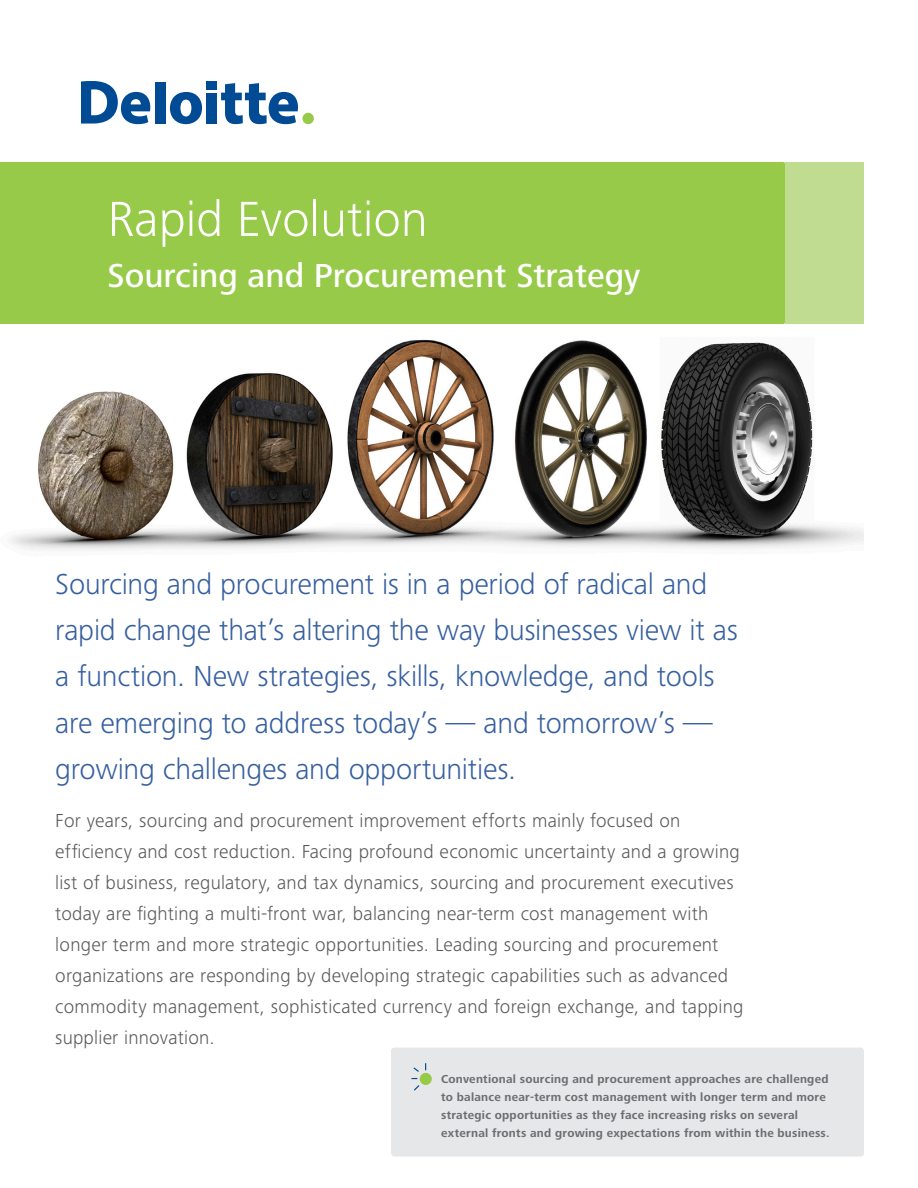
<style>
.page{position:relative;width:918px;height:1188px;background:#fff}
.page>*{position:absolute;margin:0;border:0;box-sizing:border-box;transform-origin:0 0}
.t1{font:300 51px "Frutiger Next Pro";color:#fff}
.subtitle{font:500 34.5px "Frutiger Next Pro";color:#fff}
.intro_paragraph{font:300 30px/46.2px "Frutiger Next Pro";letter-spacing:-.01em;color:#365fa0}
.body_copy_front_page{font:300 19.5px/30.9px "Frutiger Next Pro";letter-spacing:.01em;color:#57585a}
.sidebar_body{font:700 12px/18px "Frutiger Next Pro";letter-spacing:.02em;color:#6c6d70}
</style>
<div class="page">
<div style="left:155px;top:82px;width:10px;height:41px;background:#014a94"></div>
<svg style="left:170px;top:92px;width:32px;height:32px"></svg>
<div style="left:207px;top:93px;width:10px;height:30px;background:#014a94"></div>
<div style="left:207px;top:82px;width:10px;height:8px;background:#014a94"></div>
<svg style="left:221px;top:83px;width:77px;height:41px"></svg>
<div style="left:302px;top:113px;width:12px;height:11px;background:#97ca49;border-radius:50%"></div>
<svg style="left:81px;top:81px;width:69px;height:43px"></svg>
<img style="left:11px;top:339px;width:853px;height:211px">
<div style="left:0;top:162px;width:785px;height:162px;background:#97ca49"></div>
<div style="left:785px;top:162px;width:79px;height:162px;background:#bfdc90"></div>
<div style="left:391px;top:1048px;width:473px;height:109px;background:#e6e7e9;border-radius:4px"></div>
<div style="left:420px;top:1073px;width:12px;height:12px;background:#97ca49;border-radius:50%"></div>
<svg style="left:411px;top:1063px;width:15px;height:28px"></svg>
<p class="t1" style="left:108px;top:190px;width:322px">Rapid Evolution</p>
<p class="subtitle" style="left:107px;top:256px;width:535px">Sourcing and Procurement Strategy</p>
<p class="intro_paragraph" style="left:55px;top:561px;width:684px">Sourcing and procurement is in a period of radical and rapid change that’s altering the way businesses view it as a function. New strategies, skills, knowledge, and tools are emerging to address today’s — and tomorrow’s — growing challenges and opportunities.</p>
<p class="body_copy_front_page" style="left:55px;top:805px;width:690px">For years, sourcing and procurement improvement efforts mainly focused on efficiency and cost reduction. Facing profound economic uncertainty and a growing list of business, regulatory, and tax dynamics, sourcing and procurement executives today are fighting a multi-front war, balancing near-term cost management with longer term and more strategic opportunities. Leading sourcing and procurement organizations are responding by developing strategic capabilities such as advanced commodity management, sophisticated currency and foreign exchange, and tapping supplier innovation.</p>
<p class="sidebar_body" style="left:441px;top:1070px;width:390px">Conventional sourcing and procurement approaches are challenged to balance near-term cost management with longer term and more strategic opportunities as they face increasing risks on several external fronts and growing expectations from within the business.</p>
</div>
